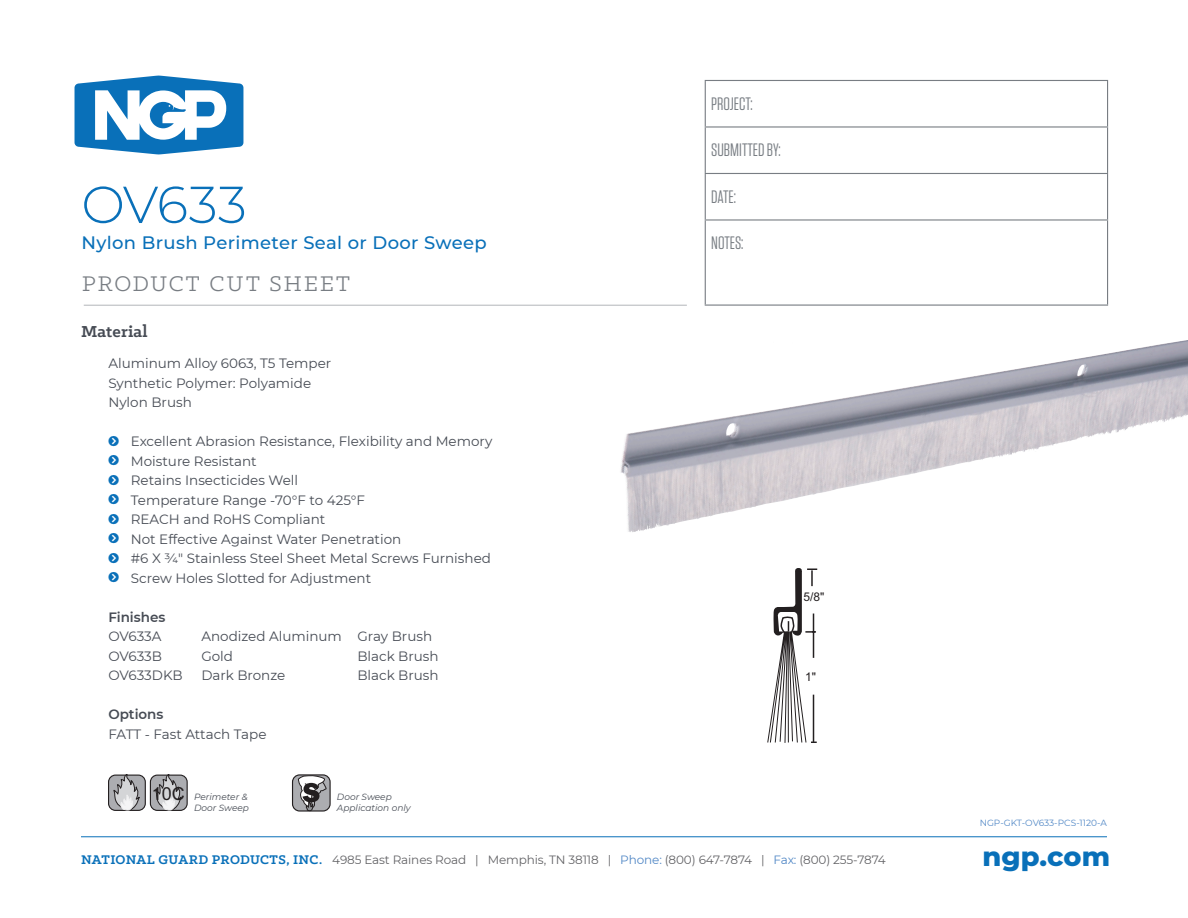
<style>
.page{position:relative;width:1188px;height:918px;background:#fff}
.page>*{position:absolute;margin:0;border:0;box-sizing:border-box;transform-origin:0 0}
.CUT_HD1{font:300 51.9px "Montserrat";letter-spacing:-.015em;color:#0970b9}
.t1{font:800 27.15px "Montserrat";color:#0970b9}
.t2{font:24px "Klinic Slab";letter-spacing:.085em;color:#787d83}
.CUT_HD2{font:500 18px "Montserrat";letter-spacing:.02em;color:#0970b9}
.t3{font:18px "Tungsten";color:#787d83}
.CUT_HD3{font:700 18px "Klinic Slab";letter-spacing:.01em;color:#464b54}
.t4{font:18px "Arial";color:#231f20}
.CUT_BULLETS_REG{font:13.5px "Montserrat";color:#464b54}
.CUT_BULLETS_BD{font:600 13.5px "Montserrat";color:#464b54}
.t5{font:12px "Montserrat";letter-spacing:-.01em;color:#636366}
.t6{font:12px "Arial";color:#231f20}
.CUT_CUTLINES{font:italic 9px/10.8px "Montserrat";color:#464b54}
.t7{font:9px "Montserrat";color:#5288c6}
.s1{font-family:"Klinic Slab";font-weight:700;font-size:14.25px;color:#0970b9}
.s2{color:#5288c6}
</style>
<div class="page">
<hr style="left:81px;top:836px;width:1026px;height:1px;background:#0970b9">
<hr style="left:705px;top:80px;width:403px;height:1px;background:#787d83">
<hr style="left:705px;top:81px;width:1px;height:45px;background:#787d83">
<hr style="left:1107px;top:81px;width:1px;height:45px;background:#787d83">
<hr style="left:705px;top:126px;width:403px;height:2px;background:#787d83">
<hr style="left:705px;top:128px;width:1px;height:45px;background:#787d83">
<hr style="left:1107px;top:128px;width:1px;height:45px;background:#787d83">
<hr style="left:705px;top:173px;width:403px;height:1px;background:#787d83">
<hr style="left:705px;top:174px;width:1px;height:45px;background:#787d83">
<hr style="left:1107px;top:174px;width:1px;height:45px;background:#787d83">
<hr style="left:705px;top:219px;width:403px;height:2px;background:#787d83">
<hr style="left:705px;top:221px;width:1px;height:84px;background:#787d83">
<hr style="left:1107px;top:221px;width:1px;height:84px;background:#787d83">
<hr style="left:705px;top:305px;width:403px;height:1px;background:#787d83">
<hr style="left:84px;top:305px;width:603px;height:1px;background:#b2b5b9">
<svg style="left:75px;top:76px;width:168px;height:78px"></svg>
<svg style="left:767px;top:568px;width:50px;height:175px"></svg>
<img style="left:621px;top:341px;width:561px;height:191px">
<div style="left:109px;top:775px;width:36px;height:35px;background:#acadb1;border-radius:7px"></div>
<div style="left:108px;top:775px;width:38px;height:36px;border:1px solid #231f20;border-radius:7px"></div>
<svg style="left:114px;top:774px;width:26px;height:37px"></svg>
<div style="left:150px;top:775px;width:37px;height:35px;background:#acadb1;border-radius:7px"></div>
<div style="left:150px;top:775px;width:38px;height:36px;border:1px solid #231f20;border-radius:7px"></div>
<svg style="left:155px;top:774px;width:27px;height:37px"></svg>
<div style="left:293px;top:775px;width:37px;height:36px;background:#acadb1;border-radius:7px"></div>
<div style="left:292px;top:774px;width:39px;height:38px;border:1px solid #231f20;border-radius:7px"></div>
<svg style="left:298px;top:774px;width:28px;height:37px"></svg>
<p class="CUT_HD1" style="left:81px;top:169px;width:167px">OV633</p>
<p class="CUT_HD2" style="left:81px;top:230px;width:407px">Nylon Brush Perimeter Seal or Door Sweep</p>
<h3 class="t2" style="left:82px;top:269px;width:269px">PRODUCT CUT SHEET</h3>
<p class="CUT_HD3" style="left:81px;top:320px;width:68px">Material</p>
<p class="CUT_BULLETS_REG" style="left:108px;top:354px;width:224px">Aluminum Alloy 6063, T5 Temper</p>
<p class="CUT_BULLETS_REG" style="left:108px;top:374px;width:204px">Synthetic Polymer: Polyamide</p>
<p class="CUT_BULLETS_REG" style="left:108px;top:393px;width:85px">Nylon Brush</p>
<p class="CUT_BULLETS_REG" style="left:131px;top:432px;width:363px">Excellent Abrasion Resistance, Flexibility and Memory</p>
<p class="CUT_BULLETS_REG" style="left:131px;top:452px;width:127px">Moisture Resistant</p>
<p class="CUT_BULLETS_REG" style="left:131px;top:471px;width:169px">Retains Insecticides Well</p>
<p class="CUT_BULLETS_REG" style="left:131px;top:491px;width:236px">Temperature Range -70°F to 425°F</p>
<p class="CUT_BULLETS_REG" style="left:131px;top:510px;width:196px">REACH and RoHS Compliant</p>
<p class="CUT_BULLETS_REG" style="left:131px;top:530px;width:272px">Not Effective Against Water Penetration</p>
<p class="CUT_BULLETS_REG" style="left:131px;top:549px;width:362px">#6 X 3/4" Stainless Steel Sheet Metal Screws Furnished</p>
<p class="CUT_BULLETS_REG" style="left:131px;top:569px;width:242px">Screw Holes Slotted for Adjustment</p>
<p class="CUT_BULLETS_BD" style="left:108px;top:608px;width:59px">Finishes</p>
<p class="CUT_BULLETS_REG" style="left:108px;top:627px;width:55px">OV633A</p>
<p class="CUT_BULLETS_REG" style="left:201px;top:627px;width:232px">Anodized Aluminum Gray Brush</p>
<p class="CUT_BULLETS_REG" style="left:108px;top:647px;width:55px">OV633B</p>
<p class="CUT_BULLETS_REG" style="left:201px;top:647px;width:33px">Gold</p>
<p class="CUT_BULLETS_REG" style="left:357px;top:647px;width:83px">Black Brush</p>
<p class="CUT_BULLETS_REG" style="left:108px;top:666px;width:76px">OV633DKB</p>
<p class="CUT_BULLETS_REG" style="left:201px;top:666px;width:86px">Dark Bronze</p>
<p class="CUT_BULLETS_REG" style="left:357px;top:666px;width:83px">Black Brush</p>
<p class="CUT_BULLETS_BD" style="left:108px;top:705px;width:57px">Options</p>
<p class="CUT_BULLETS_REG" style="left:108px;top:725px;width:160px">FATT - Fast Attach Tape</p>
<p class="t4" style="left:152px;top:781px;width:35px">10C</p>
<p class="CUT_CUTLINES" style="left:194px;top:791px;width:56px">Perimeter &amp;<br>Door Sweep</p>
<p class="CUT_CUTLINES" style="left:337px;top:791px;width:75px">Door Sweep<br>Application only</p>
<h3 class="t3" style="left:711px;top:94px;width:43px">PROJECT:</h3>
<h3 class="t3" style="left:711px;top:141px;width:71px">SUBMITTED BY:</h3>
<h3 class="t3" style="left:711px;top:187px;width:26px">DATE:</h3>
<h3 class="t3" style="left:711px;top:234px;width:34px">NOTES:</h3>
<p class="t6" style="left:804px;top:589px;width:22px">5/8"</p>
<p class="t6" style="left:805px;top:669px;width:12px">1"</p>
<p class="t7" style="left:980px;top:817px;width:129px">NGP-GKT-OV633-PCS-1120-A</p>
<p class="t5" style="left:81px;top:851px;width:806px"><span class="s1">NATIONAL GUARD PRODUCTS, INC.</span> 4985 East Raines Road | Memphis, TN 38118 | <span class="s2">Phone:</span> (800) 647-7874 | <span class="s2">Fax:</span> (800) 255-7874</p>
<h2 class="t1" style="left:983px;top:837px;width:129px">ngp.com</h2>
</div>
